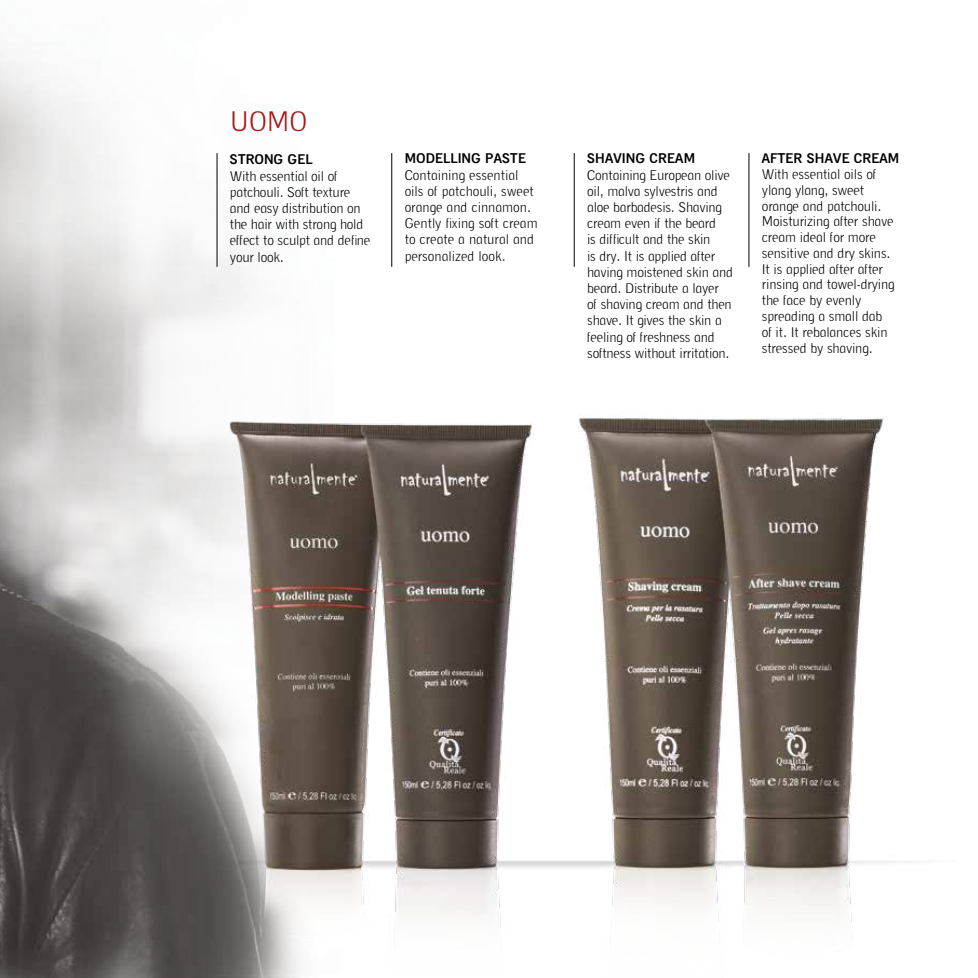
<style>
.page{position:relative;width:978px;height:978px;background:#fff}
.page>*{position:absolute;margin:0;border:0;box-sizing:border-box;transform-origin:0 0}
.t1{font:300 27px "Azote MC";color:#a61815}
.t2{font:300 13.5px/16.2px "Azote MC";letter-spacing:-.015em;color:#000}
.t3{font:700 13.5px "Azote MC";color:#000}
</style>
<div class="page">
<img style="left:0;top:50px;width:914px;height:928px">
<hr style="left:217px;top:153px;width:1px;height:114px;background:#000">
<hr style="left:391px;top:153px;width:1px;height:114px;background:#000">
<hr style="left:574px;top:153px;width:1px;height:114px;background:#000">
<hr style="left:749px;top:153px;width:1px;height:114px;background:#000">
<h1 class="t1" style="left:230px;top:105px;width:79px">UOMO</h1>
<p class="t3" style="left:230px;top:151px;width:84px">STRONG GEL</p>
<p class="t2" style="left:230px;top:168px;width:142px">With essential oil of patchouli. Soft texture and easy distribution on the hair with strong hold effect to sculpt and define your look.</p>
<p class="t3" style="left:405px;top:150px;width:123px">MODELLING PASTE</p>
<p class="t2" style="left:405px;top:167px;width:134px">Containing essential oils of patchouli, sweet orange and cinnamon.<br>Gently fixing soft cream to create a natural and personalized look.</p>
<p class="t3" style="left:587px;top:150px;width:110px">SHAVING CREAM</p>
<p class="t2" style="left:587px;top:167px;width:147px">Containing European olive oil, malva sylvestris and aloe barbadesis. Shaving cream even if the beard<br>is difficult and the skin<br>is dry. It is applied after having moistened skin and beard. Distribute a layer<br>of shaving cream and then shave. It gives the skin a feeling of freshness and softness without irritation.</p>
<p class="t3" style="left:762px;top:150px;width:139px">AFTER SHAVE CREAM</p>
<p class="t2" style="left:762px;top:166px;width:134px;line-height:15.8px">With essential oils of ylang ylang, sweet orange and patchouli.<br>Moisturizing after shave cream ideal for more sensitive and dry skins.<br>It is applied after after rinsing and towel-drying the face by evenly spreading a small dab of it. It rebalances skin stressed by shaving.</p>
</div>
